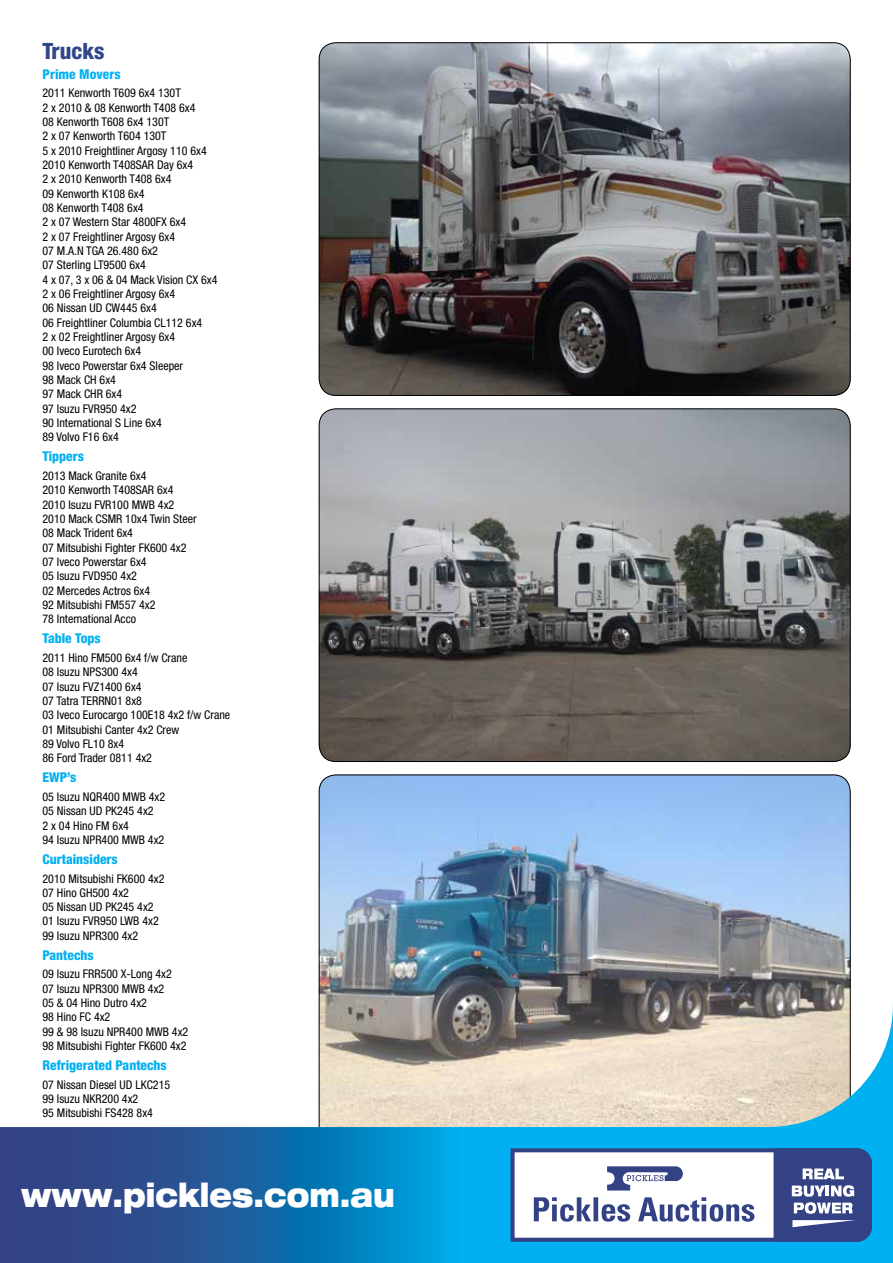
<style>
.page{position:relative;width:893px;height:1263px;background:#fff}
.page>*{position:absolute;margin:0;border:0;box-sizing:border-box;transform-origin:0 0}
.t1{font:900 expanded 33px "Helvetica Neue LT Pro";color:#fff;scale:.79 1}
.t2{font:800 condensed 22.5px "Helvetica Neue LT Std";color:#2f4689}
.t3{font:800 condensed 13.5px "Helvetica Neue LT Std";color:#00b0f0}
.t4{font:condensed 12px/14.4px "Helvetica Neue LT Std";color:#000}
</style>
<div class="page">
<img style="left:319px;top:409px;width:531px;height:353px">
<img style="left:319px;top:43px;width:531px;height:353px">
<img style="left:319px;top:775px;width:531px;height:228px">
<svg style="left:0;top:1003px;width:893px;height:260px"></svg>
<svg style="left:511px;top:1148px;width:361px;height:94px"></svg>
<h2 class="t2" style="left:43px;top:37px;width:64px">Trucks</h2>
<p class="t3" style="left:43px;top:66px;width:80px">Prime Movers</p>
<p class="t4" style="left:43px;top:86px;width:176px">2011 Kenworth T609 6x4 130T<br>2 x 2010 &amp; 08 Kenworth T408 6x4<br>08 Kenworth T608 6x4 130T<br>2 x 07 Kenworth T604 130T<br>5 x 2010 Freightliner Argosy 110 6x4<br>2010 Kenworth T408SAR Day 6x4<br>2 x 2010 Kenworth T408 6x4<br>09 Kenworth K108 6x4<br>08 Kenworth T408 6x4<br>2 x 07 Western Star 4800FX 6x4<br>2 x 07 Freightliner Argosy 6x4<br>07 M.A.N TGA 26.480 6x2<br>07 Sterling LT9500 6x4<br>4 x 07, 3 x 06 &amp; 04 Mack Vision CX 6x4<br>2 x 06 Freightliner Argosy 6x4<br>06 Nissan UD CW445 6x4<br>06 Freightliner Columbia CL112 6x4<br>2 x 02 Freightliner Argosy 6x4<br>00 Iveco Eurotech 6x4<br>98 Iveco Powerstar 6x4 Sleeper<br>98 Mack CH 6x4<br>97 Mack CHR 6x4<br>97 Isuzu FVR950 4x2<br>90 International S Line 6x4<br>89 Volvo F16 6x4</p>
<p class="t3" style="left:43px;top:448px;width:43px">Tippers</p>
<p class="t4" style="left:43px;top:468px;width:156px">2013 Mack Granite 6x4<br>2010 Kenworth T408SAR 6x4<br>2010 Isuzu FVR100 MWB 4x2<br>2010 Mack CSMR 10x4 Twin Steer<br>08 Mack Trident 6x4<br>07 Mitsubishi Fighter FK600 4x2<br>07 Iveco Powerstar 6x4<br>05 Isuzu FVD950 4x2<br>02 Mercedes Actros 6x4<br>92 Mitsubishi FM557 4x2<br>78 International Acco</p>
<p class="t3" style="left:43px;top:630px;width:60px">Table Tops</p>
<p class="t4" style="left:43px;top:650px;width:189px">2011 Hino FM500 6x4 f/w Crane<br>08 Isuzu NPS300 4x4<br>07 Isuzu FVZ1400 6x4<br>07 Tatra TERRN01 8x8<br>03 Iveco Eurocargo 100E18 4x2 f/w Crane<br>01 Mitsubishi Canter 4x2 Crew<br>89 Volvo FL10 8x4<br>86 Ford Trader 0811 4x2</p>
<p class="t3" style="left:43px;top:769px;width:35px">EWP’s</p>
<p class="t4" style="left:43px;top:789px;width:124px">05 Isuzu NQR400 MWB 4x2<br>05 Nissan UD PK245 4x2<br>2 x 04 Hino FM 6x4<br>94 Isuzu NPR400 MWB 4x2</p>
<p class="t3" style="left:43px;top:851px;width:77px">Curtainsiders</p>
<p class="t4" style="left:43px;top:871px;width:124px">2010 Mitsubishi FK600 4x2<br>07 Hino GH500 4x2<br>05 Nissan UD PK245 4x2<br>01 Isuzu FVR950 LWB 4x2<br>99 Isuzu NPR300 4x2</p>
<p class="t3" style="left:43px;top:947px;width:53px">Pantechs</p>
<p class="t4" style="left:43px;top:967px;width:147px">09 Isuzu FRR500 X-Long 4x2<br>07 Isuzu NPR300 MWB 4x2<br>05 &amp; 04 Hino Dutro 4x2<br>98 Hino FC 4x2<br>99 &amp; 98 Isuzu NPR400 MWB 4x2<br>98 Mitsubishi Fighter FK600 4x2</p>
<p class="t3" style="left:43px;top:1057px;width:126px">Refrigerated Pantechs</p>
<p class="t4" style="left:43px;top:1077px;width:129px">07 Nissan Diesel UD LKC215<br>99 Isuzu NKR200 4x2<br>95 Mitsubishi FS428 8x4</p>
<h1 class="t1" style="left:21px;top:1173px;width:474px">www.pickles.com.au</h1>
</div>
